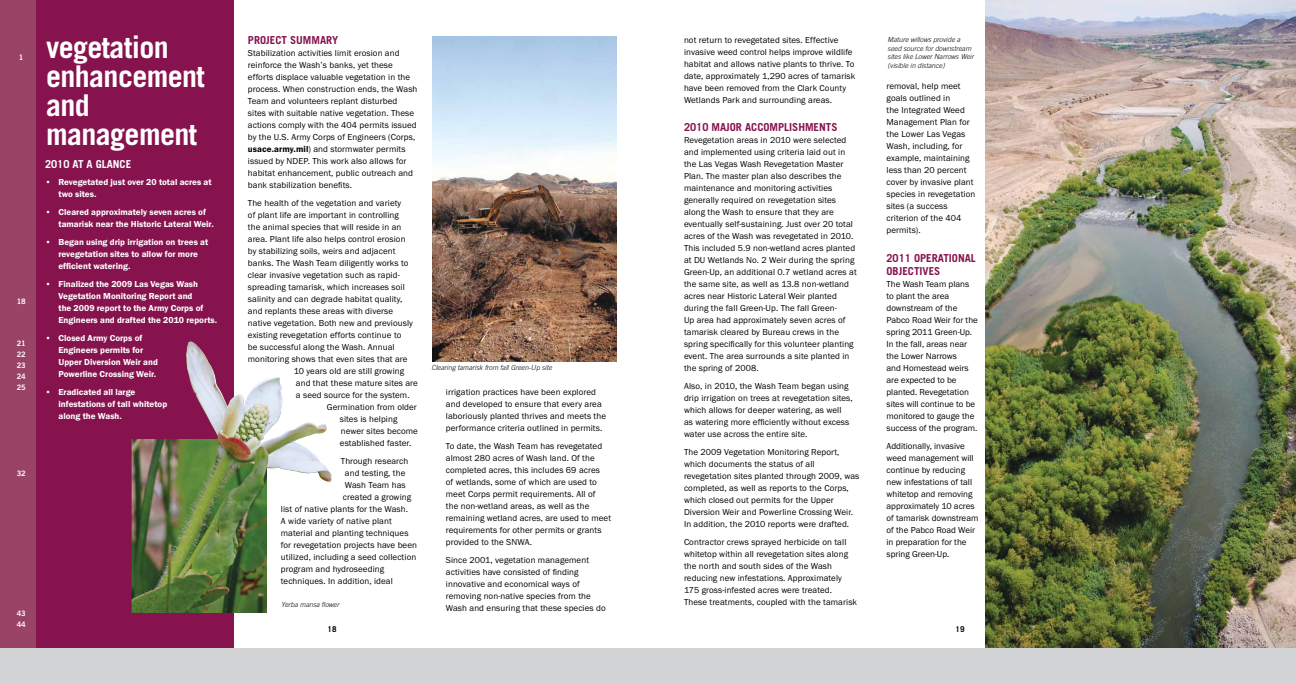
<style>
.page{position:relative;width:1296px;height:684px;background:#fff}
.page>*{position:absolute;margin:0;border:0;box-sizing:border-box;transform-origin:0 0}
.t1{font:700 30px/29px "Trade Gothic LT Std";letter-spacing:-.02em;color:#fff}
.t2{font:700 11px "Trade Gothic LT Std";color:#86134e}
.t3{font:700 11px "Trade Gothic LT Std";color:#fff}
.t4{font:9px/12px "Franklin Got ITC";letter-spacing:.01em;color:#000}
.t5{font:600 9px/12px "Franklin Got ITC";color:#fff}
.t6{font:700 8px "Trade Gothic LT Std";color:#000}
.t7{font:7.5px/10.9px "Trade Gothic LT Std Bd 2";color:#fff;text-align:justify}
.t8{font:italic 300 7px/8.5px "Trade Gothic LT Std";color:#000}
.s1{font-weight:600}
</style>
<div class="page">
<div style="left:0;top:648px;width:648px;height:36px;background:#d1d3d4"></div>
<div style="left:648px;top:648px;width:648px;height:36px;background:#d1d3d4"></div>
<div style="left:0;top:0;width:54px;height:648px;background:#994367"></div>
<div style="left:36px;top:0;width:197px;height:648px;background:#86134e"></div>
<img style="left:986px;top:0;width:310px;height:648px">
<img style="left:132px;top:342px;width:200px;height:271px">
<img style="left:432px;top:36px;width:185px;height:326px">
<p class="t7" style="left:19px;top:51px;width:6px">1</p>
<p class="t7" style="left:17px;top:296px;width:11px">18</p>
<p class="t7" style="left:17px;top:338px;width:11px">21<br>22<br>23<br>24<br>25</p>
<h1 class="t1" style="left:46px;top:32px;width:160px">vegetation enhancement and management</h1>
<p class="t3" style="left:45px;top:158px;width:86px">2010 AT A GLANCE</p>
<p class="t5" style="left:58px;top:176px;width:155px;text-indent:-14px">• Revegetated just over 20 total acres at two sites.</p>
<p class="t5" style="left:58px;top:206px;width:157px;text-indent:-14px">• Cleared approximately seven acres of tamarisk near the Historic Lateral Weir.</p>
<p class="t5" style="left:58px;top:236px;width:151px;text-indent:-14px">• Began using drip irrigation on trees at revegetation sites to allow for more efficient watering.</p>
<p class="t5" style="left:58px;top:278px;width:160px;text-indent:-14px">• Finalized the 2009 Las Vegas Wash Vegetation Monitoring Report and<br>the 2009 report to the Army Corps of Engineers and drafted the 2010 reports.</p>
<p class="t5" style="left:58px;top:332px;width:101px;text-indent:-14px">• Closed Army Corps of<br>Engineers permits for<br>Upper Diversion Weir and<br>Powerline Crossing Weir.</p>
<p class="t5" style="left:58px;top:386px;width:110px;text-indent:-14px">• Eradicated all large infestations of tall whitetop along the Wash.</p>
<p class="t7" style="left:17px;top:468px;width:11px">32</p>
<p class="t7" style="left:17px;top:608px;width:11px">43<br>44</p>
<p class="t2" style="left:248px;top:33px;width:85px">PROJECT SUMMARY</p>
<p class="t4" style="left:248px;top:47px;width:171px">Stabilization activities limit erosion and reinforce the Wash’s banks, yet these efforts displace valuable vegetation in the process. When construction ends, the Wash Team and volunteers replant disturbed sites with suitable native vegetation. These actions comply with the 404 permits issued by the U.S. Army Corps of Engineers (Corps, <span class="s1">usace.army.mil</span>) and stormwater permits issued by NDEP. This work also allows for habitat enhancement, public outreach and bank stabilization benefits.</p>
<p class="t4" style="left:248px;top:197px;width:155px">The health of the vegetation and variety</p>
<p class="t4" style="left:248px;top:209px;width:153px">of plant life are important in controlling</p>
<p class="t4" style="left:248px;top:221px;width:155px">the animal species that will reside in an</p>
<p class="t4" style="left:248px;top:233px;width:159px">area. Plant life also helps control erosion</p>
<p class="t4" style="left:248px;top:245px;width:149px">by stabilizing soils, weirs and adjacent</p>
<p class="t4" style="left:248px;top:257px;width:162px">banks. The Wash Team diligently works to</p>
<p class="t4" style="left:248px;top:269px;width:153px">clear invasive vegetation such as rapid-</p>
<p class="t4" style="left:248px;top:281px;width:158px">spreading tamarisk, which increases soil</p>
<p class="t4" style="left:248px;top:293px;width:156px">salinity and can degrade habitat quality,</p>
<p class="t4" style="left:248px;top:305px;width:147px">and replants these areas with diverse</p>
<p class="t4" style="left:248px;top:317px;width:167px">native vegetation. Both new and previously</p>
<p class="t4" style="left:248px;top:329px;width:155px">existing revegetation efforts continue to</p>
<p class="t4" style="left:248px;top:341px;width:148px">be successful along the Wash. Annual</p>
<p class="t4" style="left:248px;top:353px;width:161px">monitoring shows that even sites that are</p>
<p class="t4" style="left:294px;top:365px;width:112px">10 years old are still growing</p>
<p class="t4" style="left:296px;top:377px;width:123px">and that these mature sites are</p>
<p class="t4" style="left:296px;top:389px;width:115px">a seed source for the system.</p>
<p class="t4" style="left:327px;top:401px;width:92px">Germination from older</p>
<p class="t4" style="left:340px;top:413px;width:59px">sites is helping</p>
<p class="t4" style="left:341px;top:425px;width:79px">newer sites become</p>
<p class="t4" style="left:340px;top:437px;width:73px">established faster.</p>
<p class="t4" style="left:341px;top:455px;width:69px">Through research</p>
<p class="t4" style="left:345px;top:467px;width:62px">and testing, the</p>
<p class="t4" style="left:345px;top:479px;width:62px">Wash Team has</p>
<p class="t4" style="left:343px;top:491px;width:70px">created a growing</p>
<p class="t4" style="left:281px;top:503px;width:129px">list of native plants for the Wash.</p>
<p class="t4" style="left:281px;top:515px;width:113px">A wide variety of native plant</p>
<p class="t4" style="left:281px;top:527px;width:129px">material and planting techniques</p>
<p class="t4" style="left:281px;top:539px;width:138px">for revegetation projects have been</p>
<p class="t4" style="left:281px;top:551px;width:137px">utilized, including a seed collection</p>
<p class="t4" style="left:281px;top:563px;width:105px">program and hydroseeding</p>
<p class="t4" style="left:281px;top:575px;width:114px">techniques. In addition, ideal</p>
<p class="t8" style="left:281px;top:601px;width:59px">Yerba mansa flower</p>
<p class="t6" style="left:328px;top:624px;width:10px">18</p>
<p class="t8" style="left:431px;top:364px;width:122px">Clearing tamarisk from fall Green-Up site</p>
<p class="t4" style="left:446px;top:386px;width:162px">irrigation practices have been explored and developed to ensure that every area laboriously planted thrives and meets the performance criteria outlined in permits.</p>
<p class="t4" style="left:446px;top:440px;width:167px">To date, the Wash Team has revegetated almost 280 acres of Wash land. Of the completed acres, this includes 69 acres<br>of wetlands, some of which are used to meet Corps permit requirements. All of<br>the non-wetland areas, as well as the remaining wetland acres, are used to meet requirements for other permits or grants provided to the SNWA.</p>
<p class="t4" style="left:446px;top:554px;width:161px">Since 2001, vegetation management activities have consisted of finding innovative and economical ways of removing non-native species from the Wash and ensuring that these species do</p>
<p class="t4" style="left:684px;top:34px;width:173px">not return to revegetated sites. Effective invasive weed control helps improve wildlife habitat and allows native plants to thrive. To date, approximately 1,290 acres of tamarisk have been removed from the Clark County Wetlands Park and surrounding areas.</p>
<p class="t2" style="left:684px;top:120px;width:137px">2010 MAJOR ACCOMPLISH MENTS</p>
<p class="t4" style="left:684px;top:134px;width:174px">Revegetation areas in 2010 were selected and implemented using criteria laid out in the Las Vegas Wash Revegetation Master Plan. The master plan also describes the maintenance and monitoring activities generally required on revegetation sites along the Wash to ensure that they are eventually self-sustaining. Just over 20 total acres of the Wash was revegetated in 2010.<br>This included 5.9 non-wetland acres planted at DU Wetlands No. 2 Weir during the spring Green-Up, an additional 0.7 wetland acres at the same site, as well as 13.8 non-wetland acres near Historic Lateral Weir planted during the fall Green-Up. The fall Green-<br>Up area had approximately seven acres of tamarisk cleared by Bureau crews in the spring specifically for this volunteer planting event. The area surrounds a site planted in the spring of 2008.</p>
<p class="t4" style="left:684px;top:380px;width:170px">Also, in 2010, the Wash Team began using drip irrigation on trees at revegetation sites, which allows for deeper watering, as well<br>as watering more efficiently without excess water use across the entire site.</p>
<p class="t4" style="left:684px;top:446px;width:177px">The 2009 Vegetation Monitoring Report, which documents the status of all revegetation sites planted through 2009, was completed, as well as reports to the Corps, which closed out permits for the Upper Diversion Weir and Powerline Crossing Weir.<br>In addition, the 2010 reports were drafted.</p>
<p class="t4" style="left:684px;top:536px;width:175px">Contractor crews sprayed herbicide on tall whitetop within all revegetation sites along the north and south sides of the Wash reducing new infestations. Approximately 175 gross-infested acres were treated.<br>These treatments, coupled with the tamarisk</p>
<p class="t8" style="left:888px;top:35px;width:88px">Mature willows provide a seed source for downstream sites like Lower Narrows Weir (visible in distance)</p>
<p class="t4" style="left:886px;top:81px;width:90px">removal, help meet goals outlined in<br>the Integrated Weed<br>Management Plan for the Lower Las Vegas<br>Wash, including, for example, maintaining less than 20 percent cover by invasive plant species in revegetation sites (a success criterion of the 404 permits).</p>
<p class="t2" style="left:886px;top:251px;width:63px">2011 OPERATION</p>
<p class="t2" style="left:965px;top:251px;width:12px">AL</p>
<p class="t2" style="left:886px;top:264px;width:49px">OBJECTIVES</p>
<p class="t4" style="left:886px;top:278px;width:93px">The Wash Team plans to plant the area downstream of the<br>Pabco Road Weir for the spring 2011 Green-Up.<br>In the fall, areas near the Lower Narrows<br>and Homestead weirs are expected to be planted. Revegetation sites will continue to be monitored to gauge the success of the program.</p>
<p class="t4" style="left:886px;top:440px;width:93px">Additionally, invasive weed management will continue by reducing new infestations of tall whitetop and removing approximately 10 acres of tamarisk downstream of the Pabco Road Weir in preparation for the spring Green-Up.</p>
<p class="t6" style="left:956px;top:624px;width:10px">19</p>
</div>
